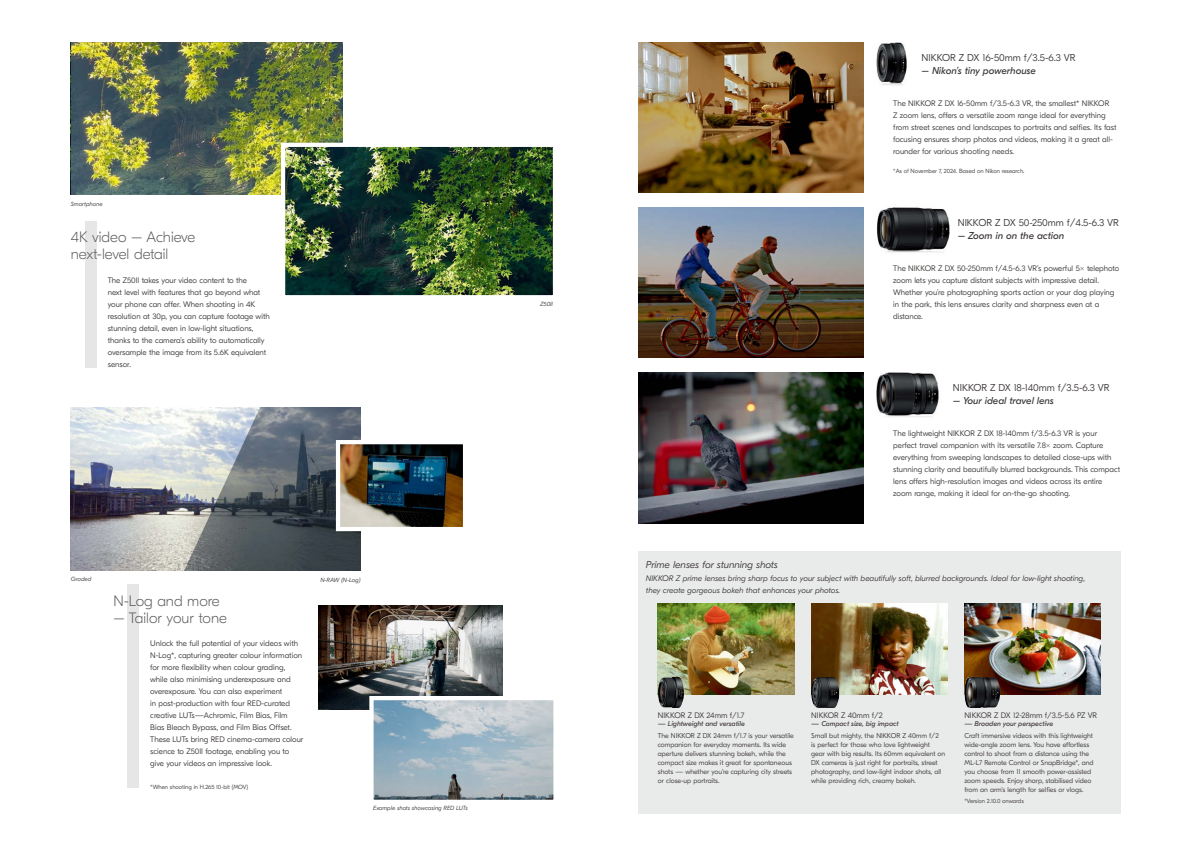
<style>
.page{position:relative;width:1191px;height:842px;background:#fff}
.page>*{position:absolute;margin:0;border:0;box-sizing:border-box;transform-origin:0 0}
.t1{font:100 15px/17px "GT Eesti Pro Display";color:#595757}
.t2{font:300 10px "GT Eesti Pro Display";color:#3e3a39}
.t3{font:italic 10px "GT Eesti Pro Display";color:#3e3a39}
.t4{font:italic 300 10px "GT Eesti Pro Display";color:#3e3a39}
.t5{font:300 8px/12px "GT Eesti Pro Display";color:#3e3a39}
.t6{font:italic 300 8px/12px "GT Eesti Pro Display";color:#3e3a39}
.t7{font:300 7px/9px "GT Eesti Pro Display";color:#3e3a39}
.t8{font:italic 7px "GT Eesti Pro Display";color:#3e3a39}
.t9{font:300 6px "GT Eesti Pro Display";color:#3e3a39}
.t10{font:italic 300 6px "GT Eesti Pro Display";color:#3e3a39}
</style>
<div class="page">
<img style="left:876px;top:372px;width:63px;height:45px">
<img style="left:877px;top:207px;width:73px;height:46px">
<img style="left:844px;top:42px;width:63px;height:55px">
<div style="left:85px;top:221px;width:11px;height:146px;background:#e6e6e6"></div>
<div style="left:128px;top:585px;width:11px;height:203px;background:#e6e6e6"></div>
<img style="left:71px;top:408px;width:290px;height:163px">
<img style="left:341px;top:445px;width:121px;height:81px">
<div style="left:336px;top:440px;width:131px;height:91px;border:4px solid #fff"></div>
<img style="left:71px;top:43px;width:272px;height:152px">
<img style="left:286px;top:148px;width:266px;height:146px">
<div style="left:281px;top:143px;width:276px;height:156px;border:4px solid #fff"></div>
<img style="left:638px;top:43px;width:225px;height:150px">
<img style="left:638px;top:208px;width:225px;height:150px">
<img style="left:638px;top:373px;width:225px;height:150px">
<div style="left:638px;top:551px;width:482px;height:263px;background:#e9eaea"></div>
<img style="left:811px;top:604px;width:136px;height:91px">
<img style="left:964px;top:604px;width:136px;height:91px">
<img style="left:811px;top:677px;width:28px;height:31px">
<img style="left:964px;top:677px;width:36px;height:31px">
<img style="left:658px;top:604px;width:136px;height:91px">
<img style="left:658px;top:677px;width:26px;height:31px">
<img style="left:319px;top:606px;width:184px;height:104px">
<img style="left:374px;top:701px;width:178px;height:98px">
<div style="left:369px;top:696px;width:188px;height:108px;border:4px solid #fff"></div>
<p class="t10" style="left:71px;top:200px;width:33px">Smartphone</p>
<h1 class="t1" style="left:71px;top:229px;width:126px">4K video – Achieve next-level detail</h1>
<p class="t5" style="left:108px;top:274px;width:163px">The Z50II takes your video content to the<br>next level with features that go beyond what your phone can offer. When shooting in 4K resolution at 30p, you can capture footage with stunning detail, even in low-light situations, thanks to the camera’s ability to automatically oversample the image from its 5.6K equivalent sensor.</p>
<p class="t10" style="left:540px;top:301px;width:14px">Z50II</p>
<p class="t10" style="left:71px;top:576px;width:22px">Graded</p>
<p class="t10" style="left:320px;top:576px;width:42px">N-RAW (N-Log)</p>
<h1 class="t1" style="left:113px;top:593px;width:108px">N-Log and more</h1>
<h1 class="t1" style="left:113px;top:610px;width:115px">– Tailor your tone</h1>
<p class="t5" style="left:150px;top:638px;width:155px">Unlock the full potential of your videos with N-Log*, capturing greater colour information for more flexibility when colour grading, while also minimising underexposure and overexposure. You can also experiment<br>in post-production with four RED-curated creative LUTs—Achromic, Film Bias, Film Bias Bleach Bypass, and Film Bias Offset.<br>These LUTs bring RED cinema-camera colour science to Z50II footage, enabling you to give your videos an impressive look.</p>
<p class="t9" style="left:150px;top:783px;width:99px">*When shooting in H.265 10-bit (MOV)</p>
<p class="t10" style="left:373px;top:805px;width:96px">Example shots showcasing RED LUTs</p>
<p class="t2" style="left:921px;top:52px;width:155px">NIKKOR Z DX 16-50mm f/3.5-6.3 VR</p>
<p class="t3" style="left:921px;top:65px;width:116px">– Nikon’s tiny powerhouse</p>
<p class="t5" style="left:893px;top:97px;width:225px">The NIKKOR Z DX 16-50mm f/3.5-6.3 VR, the smallest* NIKKOR<br>Z zoom lens, offers a versatile zoom range ideal for everything from street scenes and landscapes to portraits and selfies. Its fast focusing ensures sharp photos and videos, making it a great all&shy;rounder for various shooting needs.</p>
<p class="t9" style="left:893px;top:167px;width:133px">*As of November 7, 2024. Based on Nikon research.</p>
<p class="t2" style="left:957px;top:217px;width:163px">NIKKOR Z DX 50-250mm f/4.5-6.3 VR</p>
<p class="t3" style="left:957px;top:230px;width:108px">– Zoom in on the action</p>
<p class="t5" style="left:893px;top:263px;width:227px">The NIKKOR Z DX 50-250mm f/4.5-6.3 VR’s powerful 5× telephoto zoom lets you capture distant subjects with impressive detail.<br>Whether you’re photographing sports action or your dog playing in the park, this lens ensures clarity and sharpness even at a distance.</p>
<p class="t2" style="left:952px;top:382px;width:158px">NIKKOR Z DX 18-140mm f/3.5-6.3 VR</p>
<p class="t3" style="left:952px;top:395px;width:103px">– Your ideal travel lens</p>
<p class="t5" style="left:893px;top:428px;width:228px">The lightweight NIKKOR Z DX 18-140mm f/3.5-6.3 VR is your perfect travel companion with its versatile 7.8× zoom. Capture everything from sweeping landscapes to detailed close-ups with stunning clarity and beautifully blurred backgrounds. This compact lens offers high-resolution images and videos across its entire zoom range, making it ideal for on-the-go shooting.</p>
<p class="t4" style="left:646px;top:559px;width:133px">Prime lenses for stunning shots</p>
<p class="t6" style="left:646px;top:572px;width:441px">NIKKOR Z prime lenses bring sharp focus to your subject with beautifully soft, blurred backgrounds. Ideal for low-light shooting, they create gorgeous bokeh that enhances your photos.</p>
<p class="t5" style="left:658px;top:710px;width:88px">NIKKOR Z DX 24mm f/1.7</p>
<p class="t8" style="left:658px;top:720px;width:88px">— Lightweight and versatile</p>
<p class="t7" style="left:658px;top:732px;width:137px">The NIKKOR Z DX 24mm f/1.7 is your versatile companion for everyday moments. Its wide aperture delivers stunning bokeh, while the compact size makes it great for spontaneous shots — whether you’re capturing city streets or close-up portraits.</p>
<p class="t5" style="left:811px;top:710px;width:73px">NIKKOR Z 40mm f/2</p>
<p class="t8" style="left:811px;top:720px;width:89px">— Compact size, big impact</p>
<p class="t7" style="left:811px;top:732px;width:135px">Small but mighty, the NIKKOR Z 40mm f/2<br>is perfect for those who love lightweight gear with big results. Its 60mm equivalent on DX cameras is just right for portraits, street photography, and low-light indoor shots, all while providing rich, creamy bokeh.</p>
<p class="t5" style="left:964px;top:710px;width:134px">NIKKOR Z DX 12-28mm f/3.5-5.6 PZ VR</p>
<p class="t8" style="left:964px;top:720px;width:90px">— Broaden your perspective</p>
<p class="t7" style="left:964px;top:732px;width:131px">Craft immersive videos with this lightweight wide-angle zoom lens. You have effortless control to shoot from a distance using the ML-L7 Remote Control or SnapBridge*, and you choose from 11 smooth power-assisted zoom speeds. Enjoy sharp, stabilised video from an arm’s length for selfies or vlogs.</p>
<p class="t9" style="left:964px;top:798px;width:61px">*Version 2.10.0 onwards</p>
</div>
